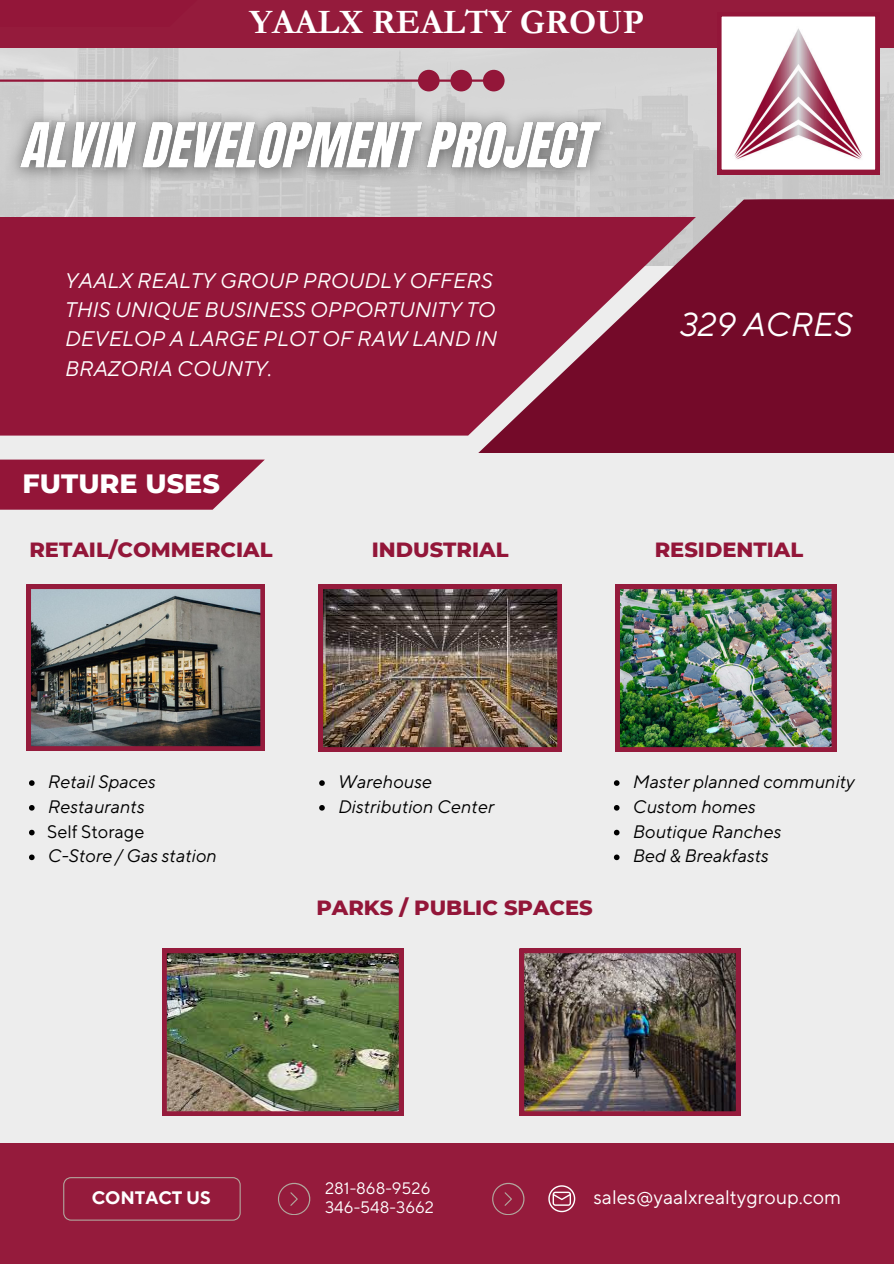
<style>
.page{position:relative;width:894px;height:1264px;background:#fff}
.page>*{position:absolute;margin:0;border:0;box-sizing:border-box;transform-origin:0 0}
.t1{font:700 34.5px "Garamond";color:#fff}
.t2{font:italic 33px "TT Norms Pro";color:#fff}
.t3{font:800 27px "Montserrat";color:#fff}
.t4{font:italic 21px/29.2px "TT Norms Pro";color:#fff}
.t5{font:800 21px "Montserrat";color:#931639}
.t6{font:19.5px "TT Norms Pro";color:#fff}
.t7{font:italic 18px "TT Norms Pro";color:#000}
.t8{font:18px "TT Norms Pro";color:#000}
.t9{font:700 18px "TT Norms Pro";color:#fff}
.t10{font:16.5px/19.2px "TT Norms Pro";color:#fff}
</style>
<div class="page">
<div style="left:0;top:0;width:893px;height:1263px;background:#ededed"></div>
<img style="left:0;top:48px;width:893px;height:169px">
<div style="left:0;top:0;width:893px;height:48px;background:#951b3c"></div>
<svg style="left:716px;top:16px;width:162px;height:158px"></svg>
<div style="left:0;top:217px;width:478px;height:218px;background:#931639"></div>
<svg style="left:478px;top:199px;width:415px;height:254px;fill:#740a29"></svg>
<div style="left:0;top:0;width:225px;height:27px;background:#931639"></div>
<hr style="left:0;top:79px;width:491px;height:3px;background:#931639">
<svg style="left:418px;top:70px;width:86px;height:21px"></svg>
<div style="left:0;top:1143px;width:893px;height:120px;background:#951b3c"></div>
<svg style="left:63px;top:1177px;width:178px;height:43px"></svg>
<svg style="left:278px;top:1182px;width:32px;height:32px"></svg>
<svg style="left:492px;top:1182px;width:32px;height:32px"></svg>
<svg style="left:548px;top:1185px;width:27px;height:27px"></svg>
<img style="left:27px;top:584px;width:238px;height:166px">
<img style="left:318px;top:584px;width:243px;height:167px">
<img style="left:615px;top:584px;width:220px;height:167px">
<svg style="left:29px;top:780px;width:6px;height:5px"></svg>
<svg style="left:29px;top:805px;width:6px;height:5px"></svg>
<svg style="left:29px;top:829px;width:6px;height:6px"></svg>
<svg style="left:29px;top:854px;width:6px;height:6px"></svg>
<svg style="left:319px;top:780px;width:6px;height:5px"></svg>
<svg style="left:319px;top:805px;width:6px;height:5px"></svg>
<svg style="left:613px;top:780px;width:6px;height:5px"></svg>
<svg style="left:613px;top:805px;width:6px;height:5px"></svg>
<svg style="left:613px;top:829px;width:6px;height:6px"></svg>
<svg style="left:613px;top:854px;width:6px;height:6px"></svg>
<img style="left:0;top:100px;width:624px;height:93px">
<svg style="left:0;top:459px;width:265px;height:50px"></svg>
<img style="left:162px;top:948px;width:241px;height:167px">
<img style="left:519px;top:948px;width:221px;height:167px">
<h2 class="t1" style="left:249px;top:4px;width:396px">YAALX REALTY GROUP</h2>
<p class="t4" style="left:64px;top:267px;width:433px">YAALX REALTY GROUP PROUDLY OFFERS<br>THIS UNIQUE BUSINESS OPPORTUNITY TO<br>DEVELOP A LARGE PLOT OF RAW LAND IN<br>BRAZORIA COUNTY.</p>
<p class="t3" style="left:23px;top:467px;width:199px">FUTURE USES</p>
<p class="t2" style="left:678px;top:304px;width:174px">329 ACRES</p>
<h5 class="t5" style="left:29px;top:536px;width:244px">RETAIL/COMMERCIAL</h5>
<p class="t5" style="left:371px;top:537px;width:138px">INDUSTRIAL</p>
<p class="t5" style="left:654px;top:537px;width:150px">RESIDENTIAL</p>
<p class="t7" style="left:47px;top:771px;width:109px">Retail Spaces</p>
<p class="t7" style="left:47px;top:795px;width:98px">Restaurants</p>
<p class="t8" style="left:47px;top:820px;width:99px">Self Storage</p>
<p class="t7" style="left:47px;top:845px;width:170px">C-Store / Gas station</p>
<p class="t7" style="left:337px;top:771px;width:95px">Warehouse</p>
<p class="t7" style="left:337px;top:795px;width:157px">Distribution Center</p>
<p class="t5" style="left:316px;top:894px;width:278px">PARKS / PUBLIC SPACES</p>
<p class="t7" style="left:632px;top:771px;width:223px">Master planned community</p>
<p class="t7" style="left:632px;top:795px;width:124px">Custom homes</p>
<p class="t7" style="left:632px;top:820px;width:150px">Boutique Ranches</p>
<p class="t7" style="left:632px;top:845px;width:137px">Bed &amp; Breakfasts</p>
<p class="t9" style="left:92px;top:1186px;width:121px">CONTACT US</p>
<p class="t10" style="left:325px;top:1179px;width:110px">281-868-9526<br>346-548-3662</p>
<h6 class="t6" style="left:593px;top:1185px;width:249px">sales@yaalxrealtygroup.com</h6>
</div>
